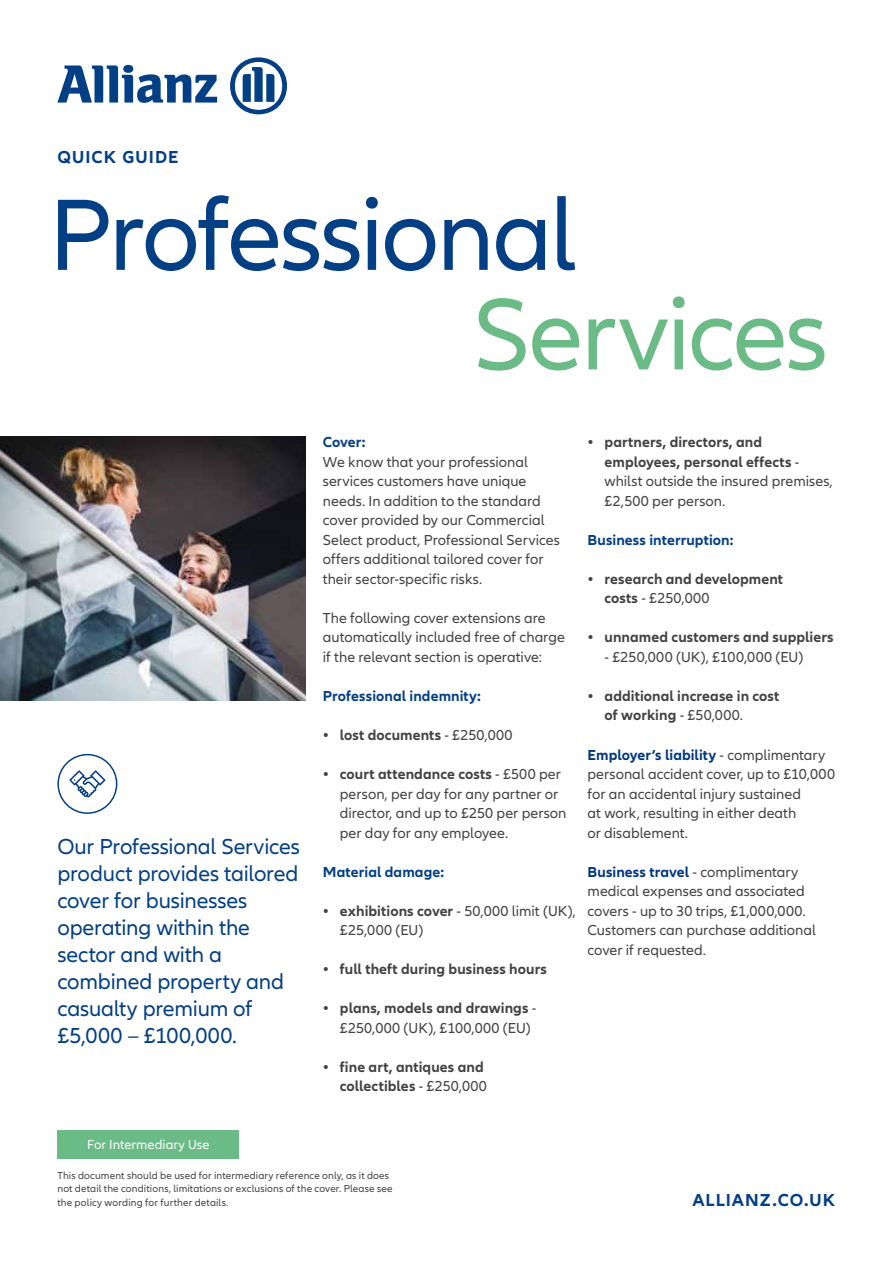
<style>
.page{position:relative;width:893px;height:1263px;background:#fff}
.page>*{position:absolute;margin:0;border:0;box-sizing:border-box;transform-origin:0 0}
.t1{font:105px "Allianz Neo";letter-spacing:-.025em;color:#033f85}
.t2{font:105px "Allianz Neo";letter-spacing:-.02em;color:#6bbb87}
.t3{font:22.5px/27px "Allianz Neo";letter-spacing:-.005em;color:#033f85}
.t4{font:700 18px "Allianz Neo";letter-spacing:.06em;color:#033f85}
.t5{font:15px/19.5px "Allianz Neo";color:#424241}
.t6{font:700 15px/19.5px "Allianz Neo";letter-spacing:.005em;color:#424241}
.t7{font:700 15px "Allianz Neo";letter-spacing:.005em;color:#033f85}
.t8{font:15px/19.5px "Allianz Neo";letter-spacing:.02em;color:#424241}
.t9{font:13.5px "Allianz Neo";letter-spacing:.005em;color:#fff}
.t10{font:10.5px/13.5px "Allianz Neo";letter-spacing:.015em;color:#424241}
.s1{font-weight:400}
.s2{font-weight:700}
.s3{font-weight:700;color:#003781}
</style>
<div class="page">
<img style="left:0;top:437px;width:305px;height:264px">
<svg style="left:57px;top:65px;width:160px;height:38px"></svg>
<svg style="left:230px;top:57px;width:57px;height:57px"></svg>
<div style="left:57px;top:754px;width:60px;height:60px;border:2px solid #033f85;border-radius:50%"></div>
<div style="left:57px;top:1130px;width:182px;height:29px;background:#6bbb87"></div>
<svg style="left:69px;top:770px;width:36px;height:27px"></svg>
<p class="t4" style="left:57px;top:146px;width:123px">QUICK GUIDE</p>
<h1 class="t1" style="left:49px;top:175px;width:529px">Professional</h1>
<h1 class="t2" style="left:472px;top:275px;width:357px">Services</h1>
<h2 class="t3" style="left:57px;top:834px;width:244px">Our Professional Services product provides tailored cover for businesses operating within the sector and with a combined property and casualty premium of £5,000 – £100,000.</h2>
<p class="t7" style="left:323px;top:434px;width:44px">Cover:</p>
<p class="t5" style="left:323px;top:453px;width:238px">We know that your professional services customers have unique needs. In addition to the standard cover provided by our Commercial Select product, Professional Services offers additional tailored cover for their sector-specific risks.</p>
<p class="t5" style="left:323px;top:609px;width:244px">The following cover extensions are automatically included free of charge if the relevant section is operative:</p>
<p class="t7" style="left:323px;top:687px;width:160px">Professional indemnity:</p>
<p class="t6" style="left:323px;top:725px;width:191px">• lost documents <span class="s1">- £250,000</span></p>
<p class="t5" style="left:340px;top:765px;width:228px;text-indent:-17px"><span class="s2">• court attendance costs</span> - £500 per person, per day for any partner or director, and up to £250 per person per day for any employee.</p>
<p class="t7" style="left:323px;top:863px;width:123px">Material damage:</p>
<p class="t5" style="left:340px;top:901px;width:237px;text-indent:-17px"><span class="s2">• exhibitions cover</span> - 50,000 limit (UK), £25,000 (EU)</p>
<p class="t6" style="left:323px;top:959px;width:226px">• full theft during business hours</p>
<p class="t8" style="left:340px;top:999px;width:198px;text-indent:-17px"><span class="s2">• plans, models and drawings</span> - £250,000 (UK), £100,000 (EU)</p>
<p class="t6" style="left:323px;top:1057px;width:166px;text-align:right">• fine art, antiques and collectibles <span class="s1">- £250,000</span></p>
<p class="t5" style="left:604px;top:433px;width:230px;text-indent:-17px"><span class="s2">• partners, directors, and employees, personal effects</span> - whilst outside the insured premises, £2,500 per person.</p>
<p class="t7" style="left:587px;top:531px;width:147px">Business interruption:</p>
<p class="t6" style="left:604px;top:569px;width:180px;text-indent:-17px">• research and development costs <span class="s1">- £250,000</span></p>
<p class="t6" style="left:587px;top:628px;width:248px">• unnamed customers and suppliers</p>
<p class="t5" style="left:605px;top:648px;width:200px">- £250,000 (UK), £100,000 (EU)</p>
<p class="t6" style="left:605px;top:686px;width:176px;text-indent:-17px">• additional increase in cost of working <span class="s1">- £50,000.</span></p>
<p class="t5" style="left:587px;top:745px;width:249px"><span class="s3">Employer’s liability</span> - complimentary personal accident cover, up to £10,000 for an accidental injury sustained<br>at work, resulting in either death<br>or disablement.</p>
<p class="t5" style="left:587px;top:862px;width:230px"><span class="s3">Business travel</span> - complimentary medical expenses and associated covers - up to 30 trips, £1,000,000.<br>Customers can purchase additional cover if requested.</p>
<p class="t9" style="left:87px;top:1137px;width:124px">For Intermediary Use</p>
<p class="t10" style="left:57px;top:1168px;width:337px">This document should be used for intermediary reference only, as it does not detail the conditions, limitations or exclusions of the cover. Please see the policy wording for further details.</p>
<p class="t4" style="left:692px;top:1189px;width:144px">ALLIANZ.CO.UK</p>
</div>
